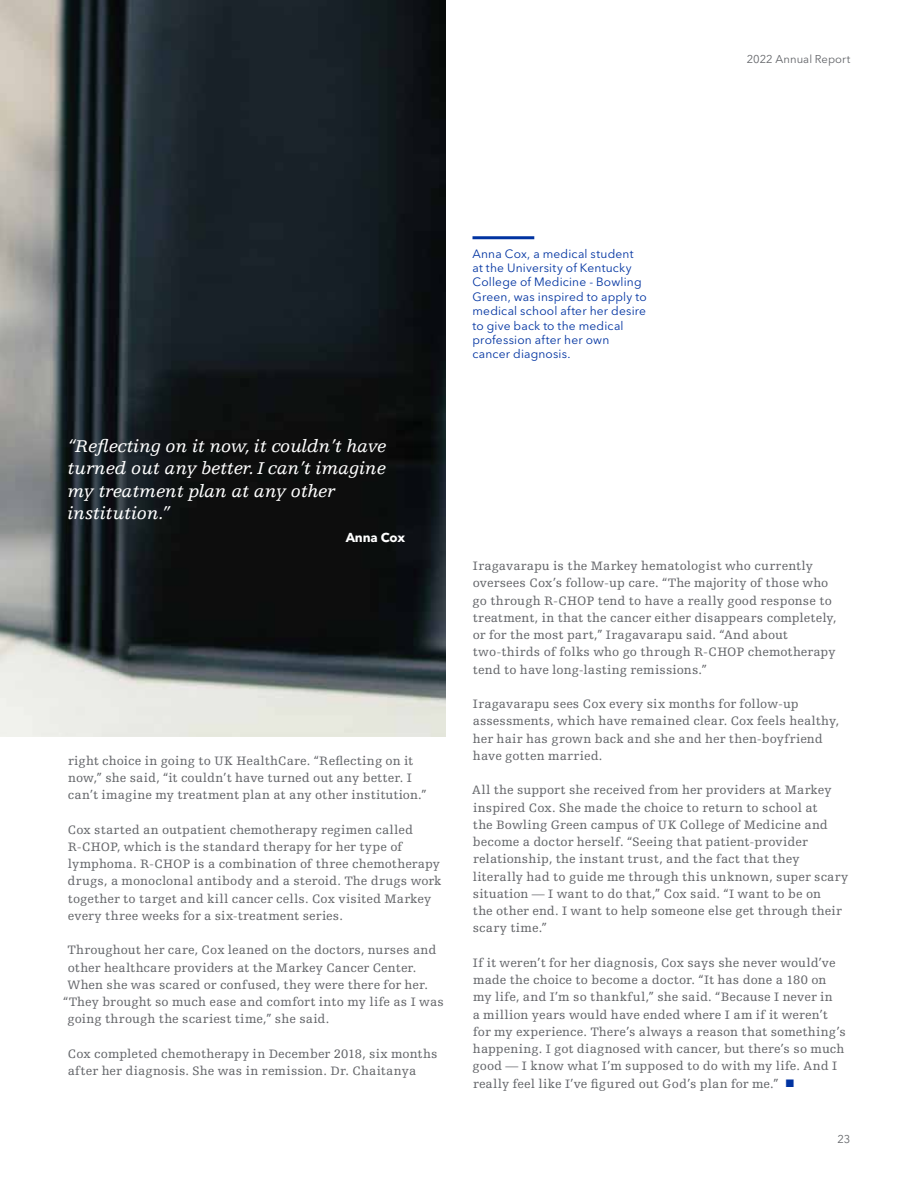
<style>
.page{position:relative;width:918px;height:1188px;background:#fff}
.page>*{position:absolute;margin:0;border:0;box-sizing:border-box;transform-origin:0 0}
.t1{font:italic 18px/22.5px "Egyptienne FLT Std";letter-spacing:-.01em;color:#fff}
.t2{font:12.9px/17.2px "Egyptienne FLT Std";letter-spacing:.01em;color:#636569}
.t3{font:700 12.9px "Avenir Next LT Pro";letter-spacing:-.01em;color:#fff}
.t4{font:12px/14.4px "Avenir Next LT Pro";letter-spacing:.015em;color:#0033a1}
.t5{font:11.25px "Avenir Next LT Pro";letter-spacing:.005em;color:#636569}
.s1{color:#0033a1}
</style>
<div class="page">
<img style="left:0;top:0;width:446px;height:737px">
<hr style="left:472px;top:236px;width:62px;height:3px;background:#0033a1">
<p class="t5" style="left:747px;top:52px;width:105px">2022 Annual Report</p>
<p class="t4" style="left:472px;top:246px;width:176px">Anna Cox, a medical student at the University of Kentucky<br>College of Medicine - Bowling<br>Green, was inspired to apply to medical school after her desire to give back to the medical profession after her own cancer diagnosis.</p>
<h1 class="t1" style="left:68px;top:435px;width:320px">“Reflecting on it now, it couldn’t have turned out any better. I can’t imagine my treatment plan at any other institution.”</h1>
<p class="t3" style="left:346px;top:529px;width:61px">Anna Cox</p>
<p class="t2" style="left:68px;top:752px;width:360px">right choice in going to UK HealthCare. “Reflecting on it now,” she said, “it couldn’t have turned out any better. I can’t imagine my treatment plan at any other institution.”</p>
<p class="t2" style="left:68px;top:821px;width:375px">Cox started an outpatient chemotherapy regimen called R-CHOP, which is the standard therapy for her type of lymphoma. R-CHOP is a combination of three chemotherapy drugs, a monoclonal antibody and a steroid. The drugs work together to target and kill cancer cells. Cox visited Markey every three weeks for a six-treatment series.</p>
<p class="t2" style="left:68px;top:942px;width:370px">Throughout her care, Cox leaned on the doctors, nurses and</p>
<p class="t2" style="left:68px;top:959px;width:350px">other healthcare providers at the Markey Cancer Center.</p>
<p class="t2" style="left:68px;top:976px;width:362px">When she was scared or confused, they were there for her.</p>
<p class="t2" style="left:63px;top:993px;width:382px">“They brought so much ease and comfort into my life as I was</p>
<p class="t2" style="left:68px;top:1011px;width:263px">going through the scariest time,” she said.</p>
<p class="t2" style="left:68px;top:1045px;width:371px">Cox completed chemotherapy in December 2018, six months after her diagnosis. She was in remission. Dr. Chaitanya</p>
<p class="t2" style="left:473px;top:557px;width:365px">Iragavarapu is the Markey hematologist who currently oversees Cox’s follow-up care. “The majority of those who go through R-CHOP tend to have a really good response to treatment, in that the cancer either disappears completely, or for the most part,” Iragavarapu said. “And about two-thirds of folks who go through R-CHOP chemotherapy tend to have long-lasting remissions.”</p>
<p class="t2" style="left:473px;top:695px;width:368px">Iragavarapu sees Cox every six months for follow-up assessments, which have remained clear. Cox feels healthy, her hair has grown back and she and her then-boyfriend have gotten married.</p>
<p class="t2" style="left:472px;top:782px;width:378px">All the support she received from her providers at Markey inspired Cox. She made the choice to return to school at<br>the Bowling Green campus of UK College of Medicine and become a doctor herself. “Seeing that patient-provider relationship, the instant trust, and the fact that they literally had to guide me through this unknown, super scary situation — I want to do that,” Cox said. “I want to be on<br>the other end. I want to help someone else get through their scary time.”</p>
<p class="t2" style="left:473px;top:954px;width:375px">If it weren’t for her diagnosis, Cox says she never would’ve made the choice to become a doctor. “It has done a 180 on my life, and I’m so thankful,” she said. “Because I never in<br>a million years would have ended where I am if it weren’t for my experience. There’s always a reason that something’s happening. I got diagnosed with cancer, but there’s so much good — I know what I’m supposed to do with my life. And I really feel like I’ve figured out God’s plan for me.” <span class="s1">■</span></p>
<p class="t5" style="left:838px;top:1132px;width:14px">23</p>
</div>
